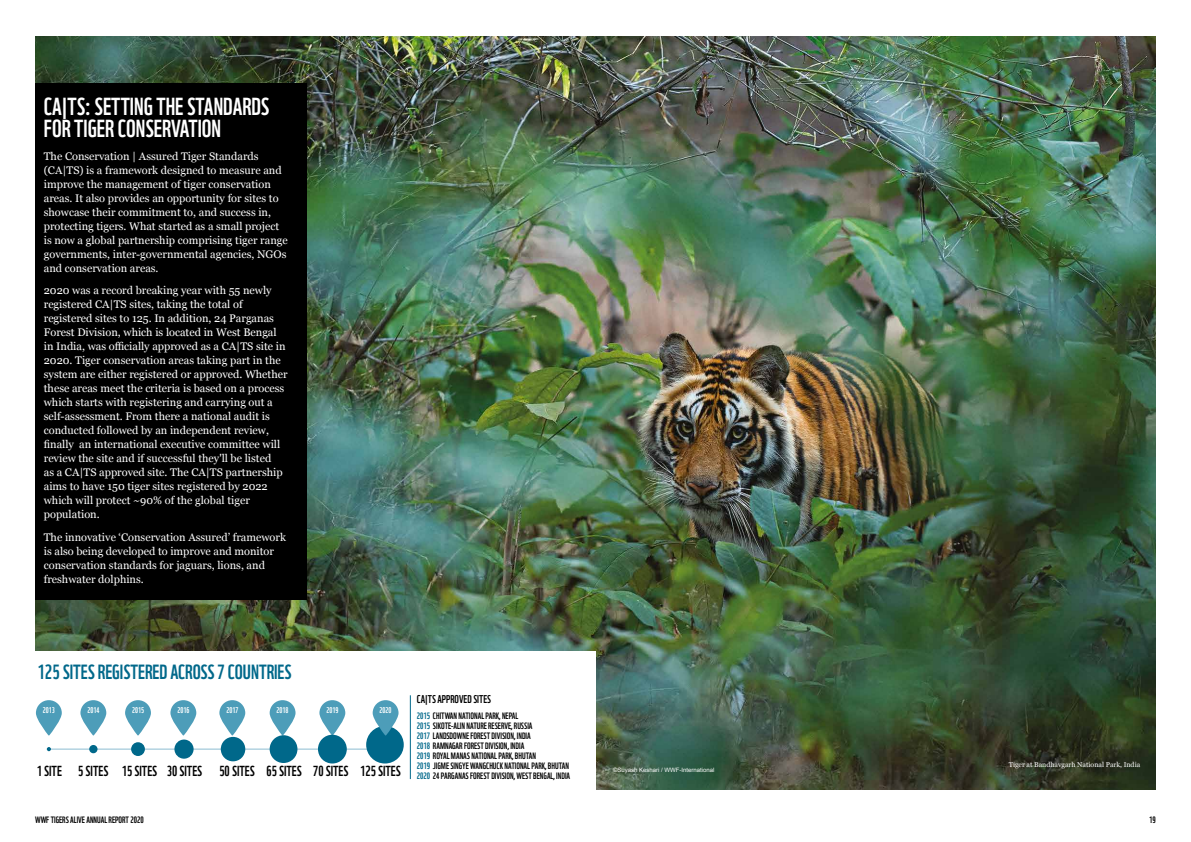
<style>
.page{position:relative;width:1191px;height:842px;background:#fff}
.page>*{position:absolute;margin:0;border:0;box-sizing:border-box;transform-origin:0 0}
.t1{font:24px/22px "WWF";color:#fff}
.t2{font:20px "WWF";color:#00688a}
.t3{font:14.2px "WWF";color:#000}
.t4{font:11px/14px "Georgia";color:#fff}
.t5{font:11px "WWF";color:#000}
.t6{font:9px/10px "WWF";color:#000}
.t7{font:8.1px "WWF";color:#fff}
.t8{font:7px "Georgia";color:#fff}
.t9{font:6px "Arial";color:#fff}
.s1{color:#00688a}
</style>
<div class="page">
<img style="left:35px;top:36px;width:1121px;height:753px">
<div style="left:26px;top:651px;width:569px;height:139px;background:#fff"></div>
<svg style="left:80px;top:700px;width:26px;height:35px"></svg>
<svg style="left:36px;top:700px;width:26px;height:35px"></svg>
<svg style="left:125px;top:700px;width:26px;height:35px"></svg>
<svg style="left:170px;top:700px;width:26px;height:35px"></svg>
<svg style="left:219px;top:700px;width:26px;height:35px"></svg>
<svg style="left:270px;top:700px;width:25px;height:35px"></svg>
<svg style="left:319px;top:700px;width:26px;height:35px"></svg>
<hr style="left:48px;top:749px;width:338px;height:1px;background:#8dbdd1">
<svg style="left:47px;top:747px;width:4px;height:4px"></svg>
<div style="left:89px;top:745px;width:8px;height:8px;background:#00688a;border-radius:4px"></div>
<div style="left:131px;top:742px;width:14px;height:14px;background:#00688a;border-radius:7px"></div>
<div style="left:174px;top:739px;width:20px;height:20px;background:#00688a;border-radius:10px"></div>
<div style="left:221px;top:737px;width:24px;height:24px;background:#00688a;border-radius:12px"></div>
<div style="left:270px;top:735px;width:27px;height:28px;background:#00688a;border-radius:14px"></div>
<div style="left:318px;top:735px;width:29px;height:28px;background:#00688a;border-radius:14px"></div>
<div style="left:366px;top:726px;width:38px;height:37px;background:#00688a;border-radius:19px"></div>
<hr style="left:410px;top:695px;width:1px;height:84px;background:#00688a">
<svg style="left:373px;top:700px;width:25px;height:35px"></svg>
<div style="left:35px;top:83px;width:271px;height:517px;background:#000"></div>
<h1 class="t1" style="left:44px;top:93px;width:227px">CA|TS: SETTING THE STANDARDS<br>FOR TIGER CONSERVATION</h1>
<p class="t4" style="left:44px;top:148px;width:245px">The Conservation | Assured Tiger Standards (CA|TS) is a framework designed to measure and improve the management of tiger conservation areas. It also provides an opportunity for sites to showcase their commitment to, and success in, protecting tigers. What started as a small project is now a global partnership comprising tiger range governments, inter-governmental agencies, NGOs and conservation areas.</p>
<p class="t4" style="left:44px;top:283px;width:245px">2020 was a record breaking year with 55 newly registered CA|TS sites, taking the total of registered sites to 125. In addition, 24 Parganas Forest Division, which is located in West Bengal in India, was officially approved as a CA|TS site in 2020. Tiger conservation areas taking part in the system are either registered or approved. Whether these areas meet the criteria is based on a process which starts with registering and carrying out a self-assessment. From there a national audit is conducted followed by an independent review, finally an international executive committee will review the site and if successful they'll be listed<br>as a CA|TS approved site. The CA|TS partnership aims to have 150 tiger sites registered by 2022 which will protect ~90% of the global tiger population.</p>
<p class="t4" style="left:44px;top:529px;width:244px">The innovative ‘Conservation Assured’ framework is also being developed to improve and monitor conservation standards for jaguars, lions, and freshwater dolphins.</p>
<h2 class="t2" style="left:38px;top:656px;width:255px">125 SITES REGISTERED ACROSS 7 COUNTRIES</h2>
<p class="t7" style="left:43px;top:704px;width:13px">2013</p>
<p class="t7" style="left:87px;top:704px;width:13px">2014</p>
<p class="t7" style="left:132px;top:704px;width:13px">2015</p>
<p class="t7" style="left:177px;top:704px;width:13px">2016</p>
<p class="t7" style="left:226px;top:704px;width:13px">2017</p>
<p class="t7" style="left:277px;top:704px;width:13px">2018</p>
<p class="t7" style="left:326px;top:704px;width:13px">2019</p>
<p class="t7" style="left:379px;top:704px;width:13px">2020</p>
<p class="t3" style="left:37px;top:760px;width:365px">1 SITE 5 SITES 15 SITES 30 SITES 50 SITES 65 SITES 70 SITES 125 SITES</p>
<p class="t5" style="left:417px;top:691px;width:76px">CA|TS APPROVED SITES</p>
<p class="t6" style="left:417px;top:710px;width:155px"><span class="s1">2015</span> CHITWAN NATIONAL PARK, NEPAL<br><span class="s1">2015</span> SIKOTE-ALIN NATURE RESERVE, RUSSIA<br><span class="s1">2017</span> LANDSDOWNE FOREST DIVISION, INDIA<br><span class="s1">2018</span> RAMNAGAR FOREST DIVISION, INDIA<br><span class="s1">2019</span> ROYAL MANAS NATIONAL PARK, BHUTAN<br><span class="s1">2019</span> JIGME SINGYE WANGCHUCK NATIONAL PARK, BHUTAN <span class="s1">2020</span> 24 PARGANAS FOREST DIVISION, WEST BENGAL, INDIA</p>
<p class="t9" style="left:613px;top:766px;width:103px">©Suyash Keshari / WWF-International</p>
<p class="t8" style="left:1008px;top:759px;width:133px">Tiger at Bandhavgarh National Park, India</p>
<p class="t6" style="left:35px;top:814px;width:110px">WWF TIGERS ALIVE ANNUAL REPORT 2020</p>
<p class="t6" style="left:1149px;top:814px;width:8px">19</p>
</div>
